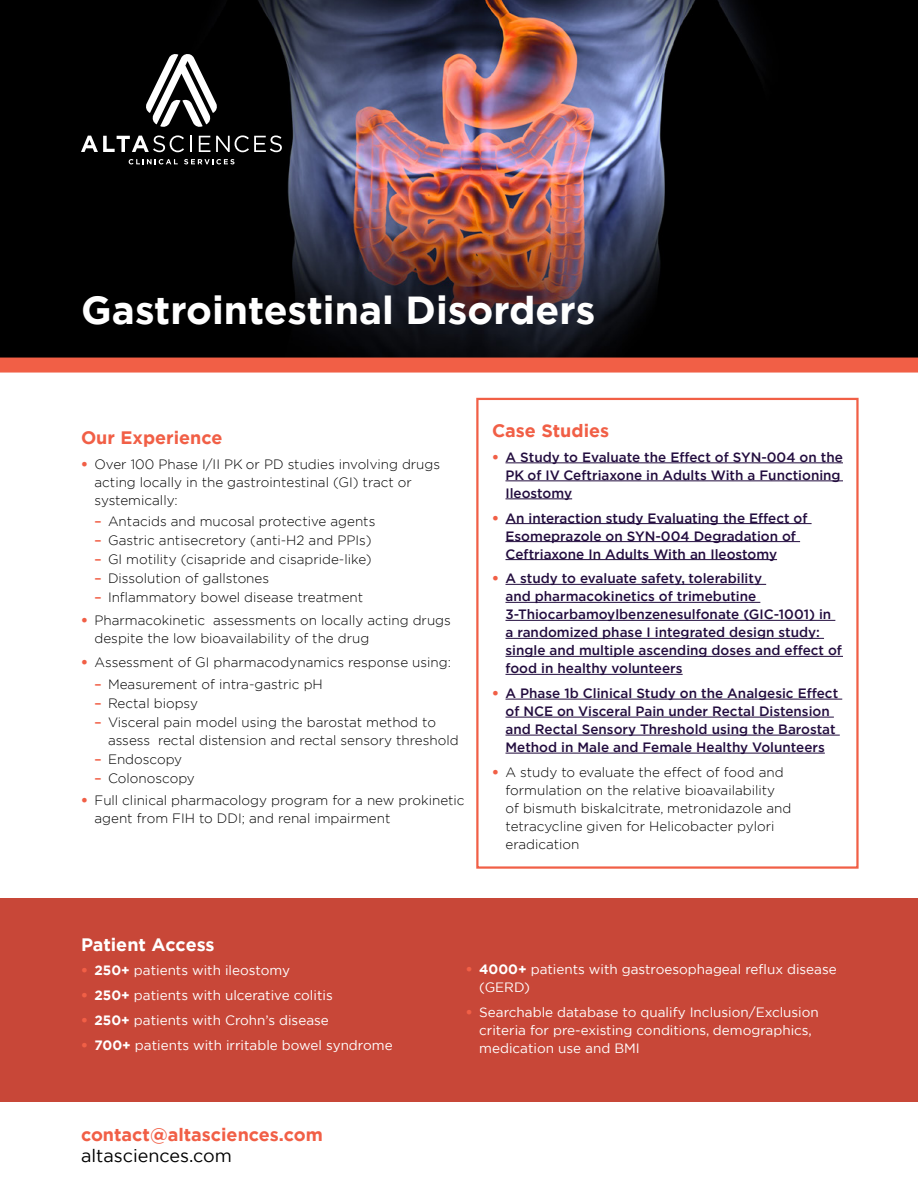
<style>
.page{position:relative;width:918px;height:1188px;background:#fff}
.page>*{position:absolute;margin:0;border:0;box-sizing:border-box;transform-origin:0 0}
.t1{font:700 39px "Gotham";color:#fff}
.t2{font:700 18px "Gotham";color:#f15f46}
.t3{font:18px "Gotham";color:#000}
.t4{font:700 18px "Gotham";color:#fff}
.t5{font:300 13.5px/18px "Gotham";color:#000}
.t6{font:500 13.5px/18px "Gotham";color:#220c3e}
.t7{font:13.5px/18px "Gotham";color:#fff}
.s1{font-weight:900;color:#f15f46}
.s2{font-weight:500;color:#f15f46}
.s3{font-weight:700}
</style>
<div class="page">
<div style="left:0;top:899px;width:918px;height:203px;background:#c84738"></div>
<img style="left:0;top:0;width:918px;height:358px">
<div style="left:0;top:358px;width:918px;height:15px;background:#f15f46"></div>
<hr style="left:506px;top:463px;width:337px;height:1px;background:#220c3e">
<hr style="left:506px;top:481px;width:337px;height:1px;background:#220c3e">
<hr style="left:506px;top:499px;width:66px;height:1px;background:#220c3e">
<hr style="left:506px;top:523px;width:306px;height:1px;background:#220c3e">
<hr style="left:506px;top:541px;width:294px;height:1px;background:#220c3e">
<hr style="left:506px;top:559px;width:271px;height:1px;background:#220c3e">
<hr style="left:506px;top:584px;width:260px;height:1px;background:#220c3e">
<hr style="left:506px;top:602px;width:254px;height:1px;background:#220c3e">
<hr style="left:506px;top:620px;width:329px;height:1px;background:#220c3e">
<hr style="left:506px;top:638px;width:318px;height:1px;background:#220c3e">
<hr style="left:506px;top:656px;width:337px;height:1px;background:#220c3e">
<hr style="left:506px;top:674px;width:177px;height:1px;background:#220c3e">
<hr style="left:506px;top:699px;width:336px;height:1px;background:#220c3e">
<hr style="left:506px;top:717px;width:328px;height:1px;background:#220c3e">
<hr style="left:506px;top:735px;width:334px;height:1px;background:#220c3e">
<hr style="left:506px;top:753px;width:319px;height:1px;background:#220c3e">
<div style="left:476px;top:398px;width:383px;height:471px;border:2px solid #f15f46"></div>
<svg style="left:190px;top:136px;width:2px;height:16px"></svg>
<svg style="left:199px;top:136px;width:11px;height:16px"></svg>
<svg style="left:216px;top:135px;width:66px;height:17px"></svg>
<svg style="left:129px;top:159px;width:49px;height:5px"></svg>
<svg style="left:184px;top:159px;width:51px;height:5px"></svg>
<svg style="left:81px;top:135px;width:103px;height:17px"></svg>
<svg style="left:145px;top:53px;width:73px;height:75px"></svg>
<h1 class="t1" style="left:81px;top:284px;width:516px">Gastrointestinal Disorders</h1>
<h2 class="t2" style="left:81px;top:426px;width:143px">Our Experience</h2>
<p class="t5" style="left:94px;top:455px;width:347px;text-indent:-14px"><span class="s1">•</span> Over 100 Phase I/II PK or PD studies involving drugs acting locally in the gastrointestinal (GI) tract or systemically:</p>
<p class="t5" style="left:94px;top:512px;width:282px"><span class="s2">–</span> Antacids and mucosal protective agents</p>
<p class="t5" style="left:94px;top:531px;width:279px"><span class="s2">–</span> Gastric antisecretory (anti-H2 and PPIs)</p>
<p class="t5" style="left:94px;top:550px;width:279px"><span class="s2">–</span> GI motility (cisapride and cisapride-like)</p>
<p class="t5" style="left:94px;top:569px;width:176px"><span class="s2">–</span> Dissolution of gallstones</p>
<p class="t5" style="left:94px;top:588px;width:270px"><span class="s2">–</span> Inflammatory bowel disease treatment</p>
<p class="t5" style="left:94px;top:611px;width:358px;text-indent:-14px"><span class="s1">•</span> Pharmacokinetic assessments on locally acting drugs despite the low bioavailability of the drug</p>
<p class="t5" style="left:81px;top:653px;width:372px"><span class="s1">•</span> Assessment of GI pharmacodynamics response using:</p>
<p class="t5" style="left:94px;top:675px;width:230px"><span class="s2">–</span> Measurement of intra-gastric pH</p>
<p class="t5" style="left:94px;top:694px;width:105px"><span class="s2">–</span> Rectal biopsy</p>
<p class="t5" style="left:108px;top:713px;width:352px;text-indent:-14px"><span class="s2">–</span> Visceral pain model using the barostat method to assess rectal distension and rectal sensory threshold</p>
<p class="t5" style="left:94px;top:750px;width:89px"><span class="s2">–</span> Endoscopy</p>
<p class="t5" style="left:94px;top:769px;width:102px"><span class="s2">–</span> Colonoscopy</p>
<p class="t5" style="left:94px;top:791px;width:372px;text-indent:-14px"><span class="s1">•</span> Full clinical pharmacology program for a new prokinetic agent from FIH to DDI; and renal impairment</p>
<h2 class="t2" style="left:492px;top:419px;width:119px">Case Studies</h2>
<p class="t6" style="left:506px;top:448px;width:339px;text-indent:-14px"><span class="s1">•</span> A Study to Evaluate the Effect of SYN-004 on the<br>PK of IV Ceftriaxone in Adults With a Functioning<br>Ileostomy</p>
<p class="t6" style="left:506px;top:509px;width:304px;text-indent:-14px"><span class="s1">•</span> An interaction study Evaluating the Effect of<br>Esomeprazole on SYN-004 Degradation of<br>Ceftriaxone In Adults With an Ileostomy</p>
<p class="t6" style="left:506px;top:569px;width:338px;text-indent:-14px"><span class="s1">•</span> A study to evaluate safety, tolerability<br>and pharmacokinetics of trimebutine 3-Thiocarbamoylbenzenesulfonate (GIC-1001) in a randomized phase I integrated design study: single and multiple ascending doses and effect of food in healthy volunteers</p>
<p class="t6" style="left:506px;top:684px;width:334px;text-indent:-14px"><span class="s1">•</span> A Phase 1b Clinical Study on the Analgesic Effect of NCE on Visceral Pain under Rectal Distension and Rectal Sensory Threshold using the Barostat Method in Male and Female Healthy Volunteers</p>
<p class="t5" style="left:506px;top:763px;width:287px;text-indent:-14px"><span class="s1">•</span> A study to evaluate the effect of food and formulation on the relative bioavailability of bismuth biskalcitrate, metronidazole and tetracycline given for Helicobacter pylori eradication</p>
<h2 class="t4" style="left:81px;top:932px;width:135px">Patient Access</h2>
<p class="t7" style="left:81px;top:961px;width:211px"><span class="s1">•</span> <span class="s3">250+</span> patients with ileostomy</p>
<p class="t7" style="left:81px;top:986px;width:253px"><span class="s1">•</span> <span class="s3">250+</span> patients with ulcerative colitis</p>
<p class="t7" style="left:81px;top:1011px;width:249px"><span class="s1">•</span> <span class="s3">250+</span> patients with Crohn’s disease</p>
<p class="t7" style="left:81px;top:1036px;width:313px"><span class="s1">•</span> <span class="s3">700+</span> patients with irritable bowel syndrome</p>
<h2 class="t2" style="left:81px;top:1123px;width:243px">contact@altasciences.com</h2>
<h2 class="t3" style="left:81px;top:1145px;width:153px">altasciences.com</h2>
<p class="t7" style="left:479px;top:960px;width:359px;text-indent:-14px"><span class="s1">•</span> <span class="s3">4000+</span> patients with gastroesophageal reflux disease (GERD)</p>
<p class="t7" style="left:479px;top:1003px;width:341px;text-indent:-14px"><span class="s1">•</span> Searchable database to qualify Inclusion/Exclusion criteria for pre-existing conditions, demographics, medication use and BMI</p>
</div>
